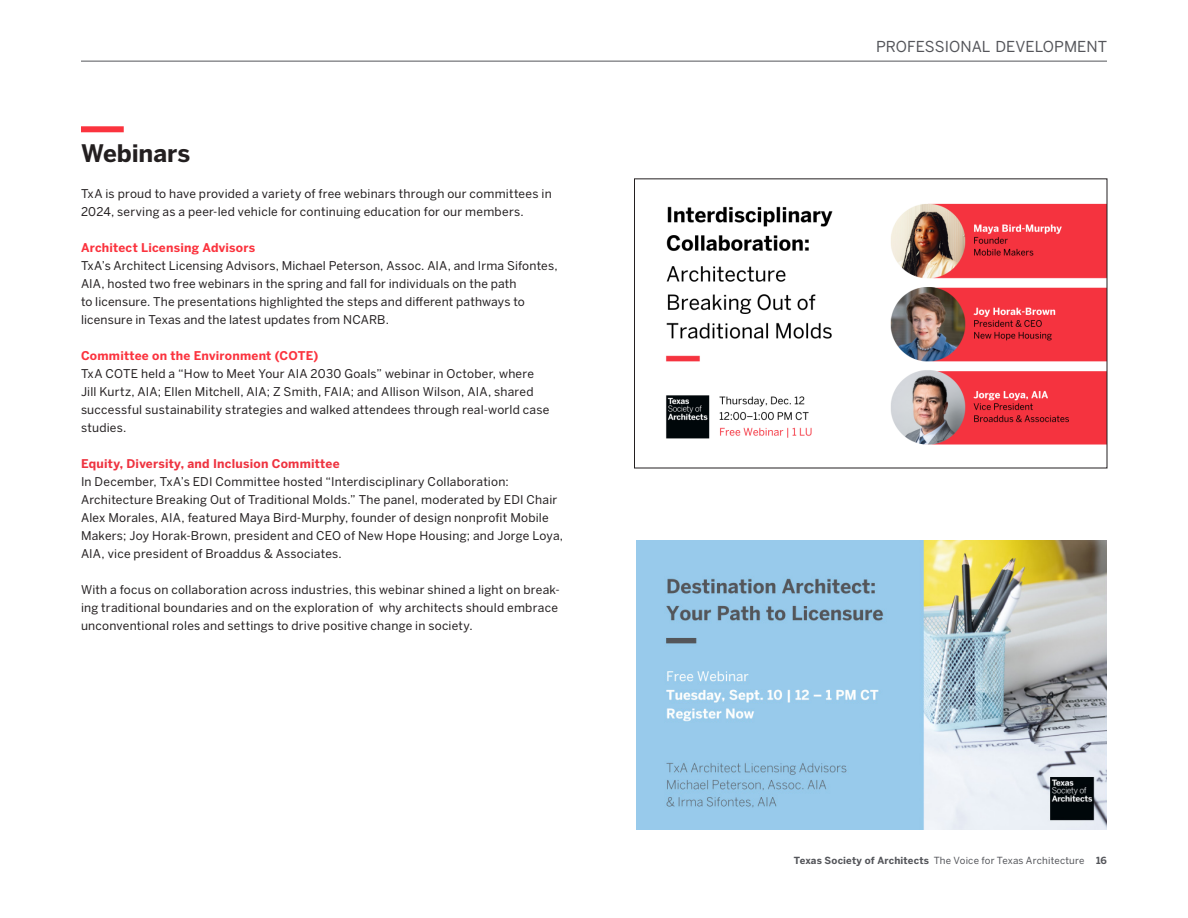
<style>
.page{position:relative;width:1188px;height:918px;background:#fff}
.page>*{position:absolute;margin:0;border:0;box-sizing:border-box;transform-origin:0 0}
.Page_Header{font:700 24px "Benton Sans";letter-spacing:-.005em;color:#231f20}
.Headline__departments{font:15px "Benton Sans";letter-spacing:.005em;color:#54555a}
.Body__no_space{font:12px/18px "Benton Sans";letter-spacing:.015em;color:#231f20}
.Body__space_above{font:12px/18px "Benton Sans";letter-spacing:.02em;color:#231f20}
.subhead__red{font:700 12px "Benton Sans";letter-spacing:.02em;color:#fb333e}
.t1{font:9.75px "Benton Sans";letter-spacing:.02em;color:#54555a}
.s1{font-weight:700;color:#ee3340}
.s2{font-weight:700}
</style>
<div class="page">
<img style="left:666px;top:203px;width:439px;height:242px">
<img style="left:636px;top:540px;width:471px;height:290px">
<hr style="left:81px;top:61px;width:1026px;height:1px;background:#54555a">
<div style="left:81px;top:126px;width:43px;height:6px;background:#fb333e"></div>
<p class="Page_Header" style="left:81px;top:139px;width:111px">Webinars</p>
<p class="Body__space_above" style="left:81px;top:184px;width:472px">TxA is proud to have provided a variety of free webinars through our committees in<br>2024, serving as a peer-led vehicle for continuing education for our members.</p>
<p class="subhead__red" style="left:81px;top:240px;width:176px">Architect Licensing Advisors</p>
<p class="Body__no_space" style="left:81px;top:256px;width:478px">TxA’s Architect Licensing Advisors, Michael Peterson, Assoc. AIA, and Irma Sifontes, AIA, hosted two free webinars in the spring and fall for individuals on the path<br>to licensure. The presentations highlighted the steps and different pathways to licensure in Texas and the latest updates from NCARB.</p>
<p class="subhead__red" style="left:81px;top:348px;width:239px">Committee on the Environment (COTE)</p>
<p class="Body__no_space" style="left:81px;top:364px;width:470px">TxA COTE held a “How to Meet Your AIA 2030 Goals” webinar in October, where Jill Kurtz, AIA; Ellen Mitchell, AIA; Z Smith, FAIA; and Allison Wilson, AIA, shared successful sustainability strategies and walked attendees through real-world case studies.</p>
<p class="Body__no_space" style="left:81px;top:454px;width:484px"><span class="s1">Equity, Diversity, and Inclusion Committee<br></span>In December, TxA’s EDI Committee hosted “Interdisciplinary Collaboration:<br>Architecture Breaking Out of Traditional Molds.” The panel, moderated by EDI Chair Alex Morales, AIA, featured Maya Bird-Murphy, founder of design nonprofit Mobile Makers; Joy Horak-Brown, president and CEO of New Hope Housing; and Jorge Loya, AIA, vice president of Broaddus &amp; Associates.</p>
<p class="Body__no_space" style="left:81px;top:580px;width:480px">With a focus on collaboration across industries, this webinar shined a light on break&shy;ing traditional boundaries and on the exploration of why architects should embrace unconventional roles and settings to drive positive change in society.</p>
<p class="Headline__departments" style="left:876px;top:38px;width:232px">PROFESSIONAL DEVELOPMENT</p>
<p class="t1" style="left:794px;top:855px;width:315px"><span class="s2">Texas Society of Architects</span> The Voice for Texas Architecture <span class="s2">16</span></p>
</div>
